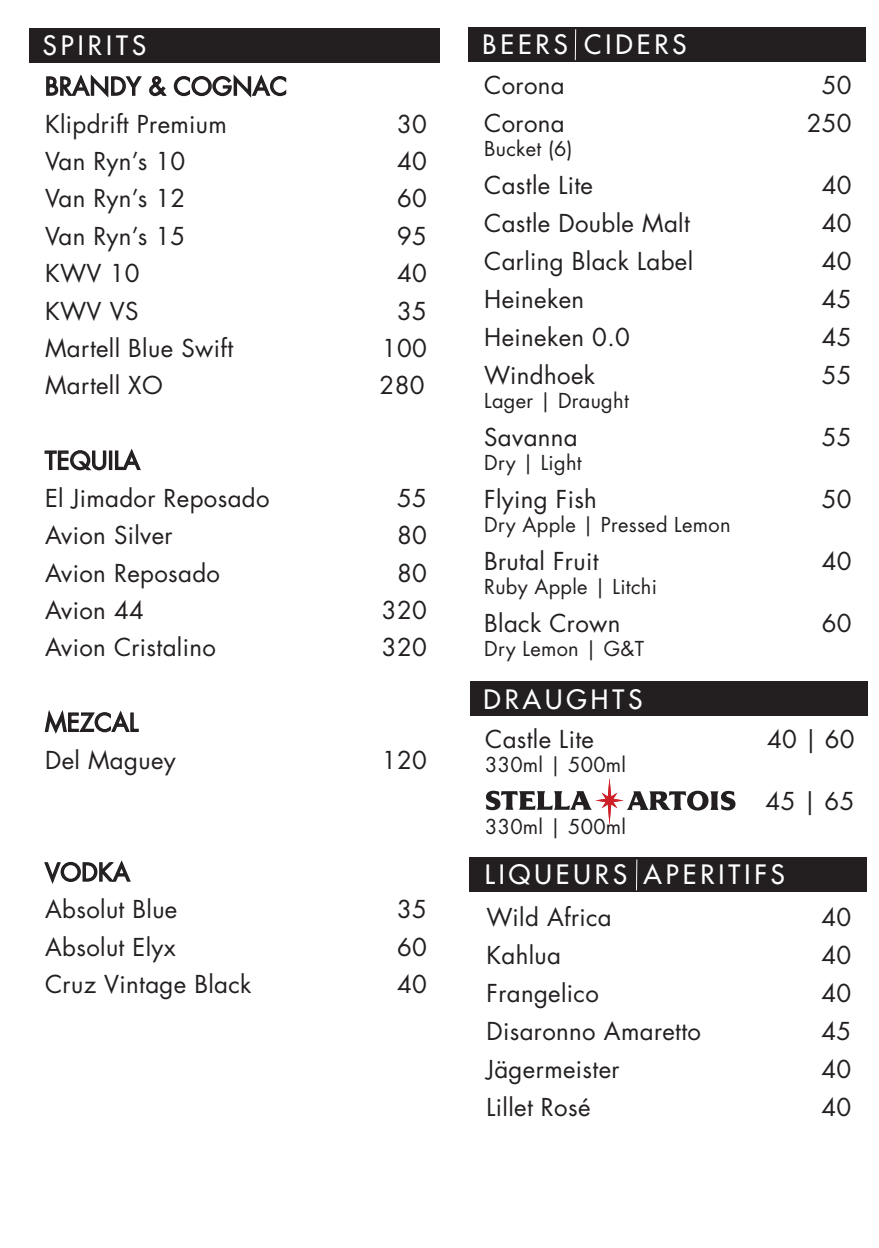
<style>
.page{position:relative;width:879px;height:1248px;background:#fff}
.page>*{position:absolute;margin:0;border:0;box-sizing:border-box;transform-origin:0 0}
.t1{font:500 26px "Futura Std";letter-spacing:.155em;color:#fff}
.t2{font:24px/37.4px "Futura Std";letter-spacing:.015em;color:#231f20}
.t3{font:20px "Futura Std";letter-spacing:.015em;color:#231f20}
</style>
<div class="page">
<svg style="left:46px;top:74px;width:241px;height:24px"></svg>
<svg style="left:44px;top:450px;width:63px;height:21px"></svg>
<div style="left:109px;top:450px;width:3px;height:20px;border:1px solid #231f20"></div>
<svg style="left:114px;top:448px;width:27px;height:22px"></svg>
<svg style="left:44px;top:710px;width:95px;height:24px"></svg>
<svg style="left:44px;top:860px;width:87px;height:24px"></svg>
<div style="left:469px;top:857px;width:397px;height:34px;background:#231f20"></div>
<hr style="left:636px;top:859px;width:1px;height:31px;background:#fff">
<div style="left:469px;top:28px;width:397px;height:34px;background:#231f20"></div>
<hr style="left:575px;top:29px;width:1px;height:31px;background:#fff">
<div style="left:470px;top:682px;width:397px;height:34px;background:#231f20"></div>
<svg style="left:486px;top:778px;width:249px;height:47px"></svg>
<div style="left:29px;top:28px;width:411px;height:34px;background:#231f20"></div>
<p class="t1" style="left:43px;top:29px;width:105px">SPIRITS</p>
<p class="t2" style="left:45px;top:68px;width:244px">BRANDY &amp; COGNAC<br>Klipdrift Premium</p>
<p class="t2" style="left:397px;top:105px;width:31px">30</p>
<p class="t2" style="left:45px;top:143px;width:142px">Van Ryn’s 10</p>
<p class="t2" style="left:397px;top:143px;width:31px">40</p>
<p class="t2" style="left:45px;top:180px;width:142px">Van Ryn’s 12</p>
<p class="t2" style="left:397px;top:180px;width:31px">60</p>
<p class="t2" style="left:45px;top:217px;width:142px">Van Ryn’s 15</p>
<p class="t2" style="left:397px;top:217px;width:31px">95</p>
<p class="t2" style="left:45px;top:255px;width:96px">KWV 10</p>
<p class="t2" style="left:397px;top:255px;width:31px">40</p>
<p class="t2" style="left:45px;top:292px;width:95px">KWV VS</p>
<p class="t2" style="left:397px;top:292px;width:31px">35</p>
<p class="t2" style="left:45px;top:330px;width:189px">Martell Blue Swift</p>
<p class="t2" style="left:382px;top:330px;width:47px">100</p>
<p class="t2" style="left:45px;top:367px;width:119px">Martell XO</p>
<p class="t2" style="left:380px;top:367px;width:47px">280</p>
<p class="t2" style="left:45px;top:442px;width:226px">TEQUILA<br>El Jimador Reposado</p>
<p class="t2" style="left:397px;top:479px;width:31px">55</p>
<p class="t2" style="left:45px;top:517px;width:129px">Avion Silver</p>
<p class="t2" style="left:397px;top:517px;width:31px">80</p>
<p class="t2" style="left:45px;top:554px;width:177px">Avion Reposado</p>
<p class="t2" style="left:397px;top:554px;width:31px">80</p>
<p class="t2" style="left:45px;top:591px;width:100px">Avion 44</p>
<p class="t2" style="left:382px;top:591px;width:47px">320</p>
<p class="t2" style="left:45px;top:629px;width:172px">Avion Cristalino</p>
<p class="t2" style="left:382px;top:629px;width:47px">320</p>
<p class="t2" style="left:45px;top:704px;width:132px">MEZCAL<br>Del Maguey</p>
<p class="t2" style="left:45px;top:853px;width:134px">VODKA<br>Absolut Blue</p>
<p class="t2" style="left:382px;top:741px;width:47px">120</p>
<p class="t2" style="left:397px;top:891px;width:31px">35</p>
<p class="t2" style="left:45px;top:928px;width:132px">Absolut Elyx</p>
<p class="t2" style="left:397px;top:928px;width:31px">60</p>
<p class="t2" style="left:45px;top:965px;width:208px">Cruz Vintage Black</p>
<p class="t2" style="left:397px;top:965px;width:31px">40</p>
<p class="t1" style="left:482px;top:29px;width:205px">BEERS CIDERS</p>
<p class="t2" style="left:484px;top:66px;width:82px">Corona</p>
<p class="t2" style="left:822px;top:66px;width:31px">50</p>
<p class="t2" style="left:484px;top:104px;width:82px">Corona</p>
<p class="t2" style="left:806px;top:104px;width:47px">250</p>
<p class="t3" style="left:484px;top:136px;width:90px">Bucket (6)</p>
<p class="t2" style="left:484px;top:166px;width:110px">Castle Lite</p>
<p class="t2" style="left:822px;top:166px;width:31px">40</p>
<p class="t2" style="left:484px;top:204px;width:207px">Castle Double Malt</p>
<p class="t2" style="left:822px;top:204px;width:31px">40</p>
<p class="t2" style="left:484px;top:242px;width:210px">Carling Black Label</p>
<p class="t2" style="left:822px;top:242px;width:31px">40</p>
<p class="t2" style="left:484px;top:280px;width:101px">Heineken</p>
<p class="t2" style="left:822px;top:280px;width:31px">45</p>
<p class="t2" style="left:484px;top:318px;width:147px">Heineken 0.0</p>
<p class="t2" style="left:822px;top:318px;width:31px">45</p>
<p class="t2" style="left:484px;top:356px;width:112px">Windhoek</p>
<p class="t2" style="left:822px;top:356px;width:31px">55</p>
<p class="t3" style="left:484px;top:388px;width:146px">Lager | Draught</p>
<p class="t2" style="left:484px;top:418px;width:95px">Savanna</p>
<p class="t2" style="left:822px;top:418px;width:31px">55</p>
<p class="t3" style="left:484px;top:450px;width:99px">Dry | Light</p>
<p class="t2" style="left:484px;top:480px;width:114px">Flying Fish</p>
<p class="t2" style="left:822px;top:480px;width:31px">50</p>
<p class="t3" style="left:484px;top:512px;width:248px">Dry Apple | Pressed Lemon</p>
<p class="t2" style="left:484px;top:542px;width:116px">Brutal Fruit</p>
<p class="t2" style="left:822px;top:542px;width:31px">40</p>
<p class="t3" style="left:484px;top:574px;width:174px">Ruby Apple | Litchi</p>
<p class="t2" style="left:484px;top:604px;width:138px">Black Crown</p>
<p class="t2" style="left:822px;top:604px;width:31px">60</p>
<p class="t3" style="left:484px;top:636px;width:161px">Dry Lemon | G&amp;T</p>
<p class="t1" style="left:483px;top:682px;width:160px">DRAUGHTS</p>
<p class="t2" style="left:485px;top:720px;width:110px">Castle Lite</p>
<p class="t2" style="left:767px;top:720px;width:89px">40 | 60</p>
<p class="t3" style="left:485px;top:751px;width:143px">330ml | 500ml</p>
<p class="t2" style="left:765px;top:782px;width:90px">45 | 65</p>
<p class="t3" style="left:485px;top:813px;width:143px">330ml | 500ml</p>
<p class="t1" style="left:485px;top:858px;width:301px">LIQUEURS APERITIFS</p>
<p class="t2" style="left:486px;top:898px;width:127px">Wild Africa</p>
<p class="t2" style="left:821px;top:898px;width:31px">40</p>
<p class="t2" style="left:486px;top:936px;width:76px">Kahlua</p>
<p class="t2" style="left:821px;top:936px;width:31px">40</p>
<p class="t2" style="left:486px;top:974px;width:114px">Frangelico</p>
<p class="t2" style="left:821px;top:974px;width:31px">40</p>
<p class="t2" style="left:486px;top:1012px;width:216px">Disaronno Amaretto</p>
<p class="t2" style="left:821px;top:1012px;width:31px">45</p>
<p class="t2" style="left:486px;top:1050px;width:134px">Jägermeister</p>
<p class="t2" style="left:821px;top:1050px;width:31px">40</p>
<p class="t2" style="left:486px;top:1088px;width:105px">Lillet Rosé</p>
<p class="t2" style="left:821px;top:1088px;width:31px">40</p>
</div>
